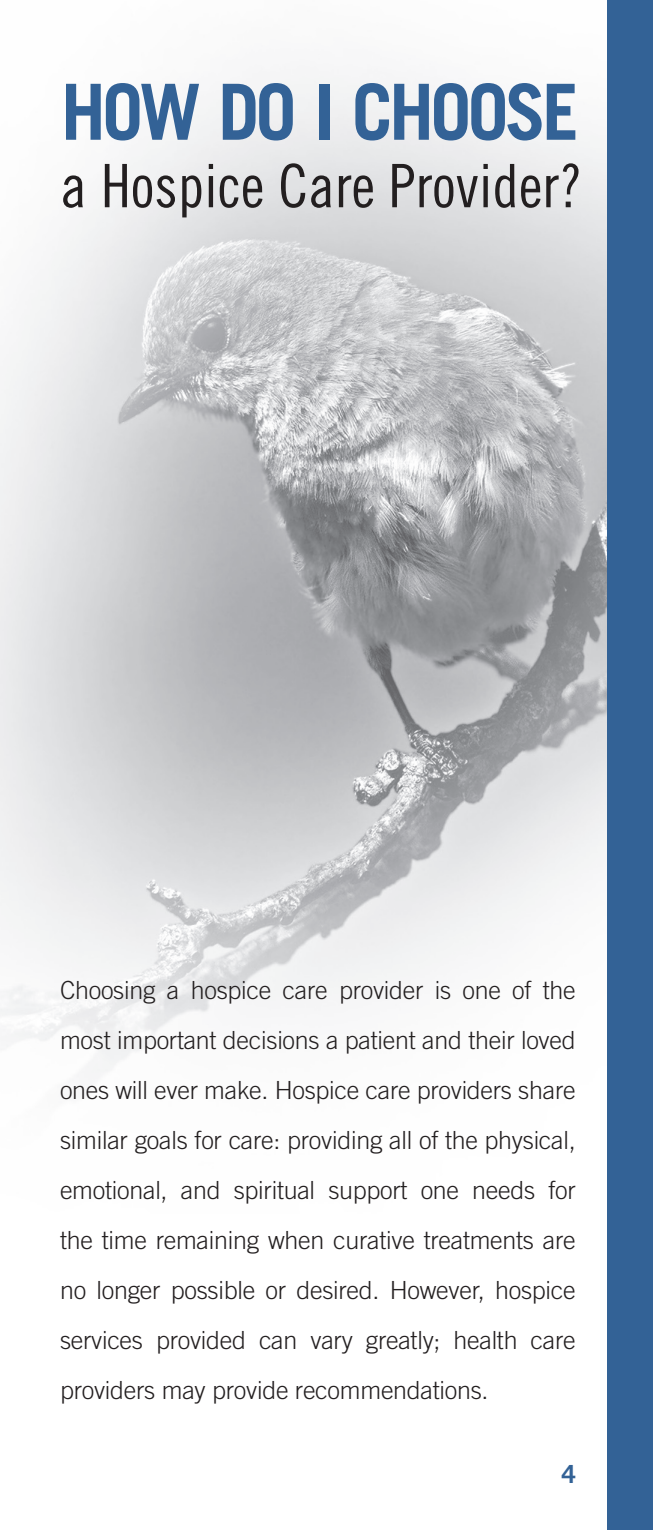
<style>
.page{position:relative;width:653px;height:1530px;background:#fff}
.page>*{position:absolute;margin:0;border:0;box-sizing:border-box;transform-origin:0 0}
.t1{font:700 77.5px "Trade Gothic LT Std";letter-spacing:-.05em;color:#336296;scale:.95 1}
.t2{font:60px "Trade Gothic LT Std Cn 18";color:#231f20}
.t3{font:300 25px/50px "Trade Gothic LT Std";letter-spacing:-.01em;color:#231f20;text-align:justify}
.t4{font:700 25px "Trade Gothic LT Std";color:#336296}
</style>
<div class="page">
<img style="left:0;top:0;width:608px;height:1530px">
<div style="left:608px;top:0;width:44px;height:1530px;background:#336296"></div>
<h1 class="t1" style="left:61px;top:65px;width:547px">HOW DO I CHOOSE</h1>
<h2 class="t2" style="left:60px;top:150px;width:523px">a Hospice Care Provider?</h2>
<p class="t3" style="left:60px;top:965px;width:517px">Choosing a hospice care provider is one of the most important decisions a patient and their loved ones will ever make. Hospice care providers share similar goals for care: providing all of the physical, emotional, and spiritual support one needs for the time remaining when curative treatments are no longer possible or desired. However, hospice services provided can vary greatly; health care providers may provide recommendations.</p>
<p class="t4" style="left:561px;top:1459px;width:15px">4</p>
</div>
